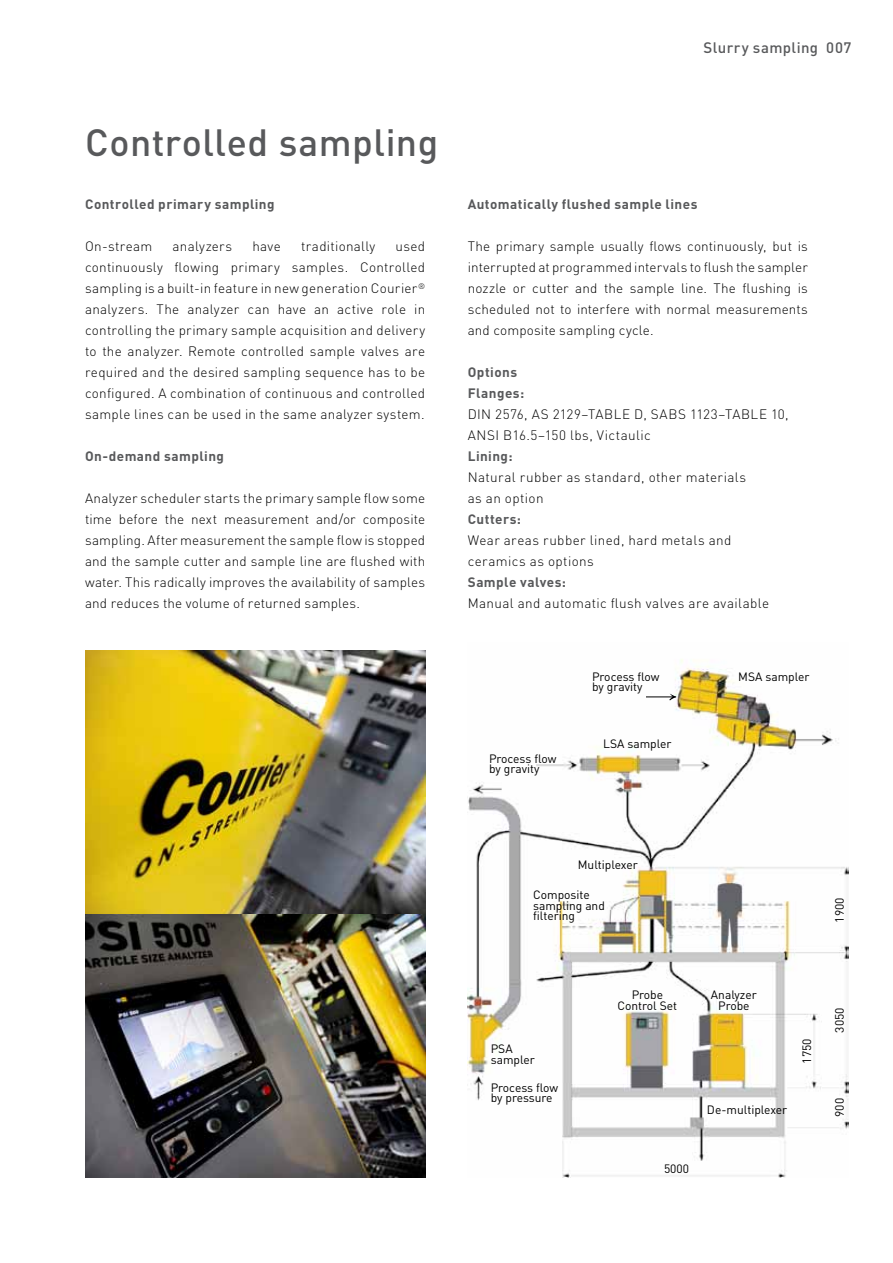
<style>
.page{position:relative;width:893px;height:1263px;background:#fff}
.page>*{position:absolute;margin:0;border:0;box-sizing:border-box;transform-origin:0 0}
.t1{font:500 37.5px "DIN Pro";letter-spacing:.015em;color:#58595b}
.t2{font:500 15px "DIN Pro";letter-spacing:.03em;color:#58595b}
.t3{font:300 13.5px/21px "DIN Pro";letter-spacing:.025em;color:#000;text-align:justify}
.t4{font:700 13.5px/21px "DIN Pro";letter-spacing:.035em;color:#58595b}
.t5{font:12px/10.5px "DIN Pro";color:#000}
</style>
<div class="page">
<img style="left:468px;top:659px;width:381px;height:519px">
<hr style="left:646px;top:697px;width:30px;height:1px;background:#000">
<svg style="left:670px;top:694px;width:6px;height:6px"></svg>
<img style="left:85px;top:651px;width:340px;height:263px">
<img style="left:85px;top:914px;width:340px;height:264px">
<h1 class="t1" style="left:85px;top:117px;width:355px">Controlled sampling</h1>
<p class="t4" style="left:85px;top:193px;width:191px">Controlled primary sampling</p>
<p class="t3" style="left:85px;top:235px;width:69px">On-stream</p>
<p class="t3" style="left:173px;top:235px;width:61px">analyzers</p>
<p class="t3" style="left:252px;top:235px;width:30px">have</p>
<p class="t3" style="left:301px;top:235px;width:76px">traditionally</p>
<p class="t3" style="left:85px;top:235px;width:342px;text-indent:311px">used continuously flowing primary samples. Controlled sampling is a built-in feature in new generation Courier<sup>® </sup>analyzers. The analyzer can have an active role in controlling the primary sample acquisition and delivery to the analyzer. Remote controlled sample valves are required and the desired sampling sequence has to be configured. A combination of continuous and controlled sample lines can be used in the same analyzer system.</p>
<p class="t4" style="left:85px;top:445px;width:141px">On-demand sampling</p>
<p class="t3" style="left:85px;top:487px;width:342px">Analyzer scheduler starts the primary sample flow some time before the next measurement and/or composite sampling. After measurement the sample flow is stopped and the sample cutter and sample line are flushed with water. This radically improves the availability of samples and reduces the volume of returned samples.</p>
<p class="t2" style="left:703px;top:37px;width:149px">Slurry sampling 007</p>
<p class="t4" style="left:468px;top:193px;width:231px">Automatically flushed sample lines</p>
<p class="t3" style="left:468px;top:235px;width:342px">The primary sample usually flows continuously, but is interrupted at programmed intervals to flush the sampler nozzle or cutter and the sample line. The flushing is scheduled not to interfere with normal measurements and composite sampling cycle.</p>
<p class="t4" style="left:468px;top:361px;width:58px">Options<br>Flanges:</p>
<p class="t3" style="left:468px;top:403px;width:323px">DIN 2576, AS 2129–TABLE D, SABS 1123–TABLE 10,<br>ANSI B16.5–150 lbs, Victaulic</p>
<p class="t4" style="left:468px;top:445px;width:46px">Lining:</p>
<p class="t3" style="left:468px;top:466px;width:280px">Natural rubber as standard, other materials as an option</p>
<p class="t4" style="left:468px;top:508px;width:55px">Cutters:</p>
<p class="t3" style="left:468px;top:529px;width:265px">Wear areas rubber lined, hard metals and ceramics as options</p>
<p class="t4" style="left:468px;top:571px;width:100px">Sample valves:</p>
<p class="t3" style="left:468px;top:592px;width:303px">Manual and automatic flush valves are available</p>
<p class="t5" style="left:592px;top:671px;width:69px">Process flow by gravity</p>
<p class="t5" style="left:738px;top:671px;width:73px">MSA sampler</p>
<p class="t5" style="left:489px;top:753px;width:69px">Process flow by gravity</p>
<p class="t5" style="left:603px;top:738px;width:70px">LSA sampler</p>
<p class="t5" style="left:578px;top:859px;width:61px">Multiplexer</p>
<p class="t5" style="left:533px;top:889px;width:73px">Composite sampling and filtering</p>
<p class="t5" style="left:834px;top:923px;width:27px;rotate:-90deg">1900</p>
<p class="t5" style="left:491px;top:1043px;width:46px">PSA sampler</p>
<p class="t5" style="left:491px;top:1081px;width:69px">Process flow by pressure</p>
<p class="t5" style="left:618px;top:989px;width:61px;text-align:center">Probe<br>Control Set</p>
<p class="t5" style="left:711px;top:989px;width:47px;text-align:center">Analyzer<br>Probe</p>
<p class="t5" style="left:801px;top:1063px;width:27px;rotate:-90deg">1750</p>
<p class="t5" style="left:707px;top:1103px;width:82px">De-multiplexer</p>
<p class="t5" style="left:664px;top:1162px;width:27px">5000</p>
<p class="t5" style="left:834px;top:1032px;width:27px;rotate:-90deg">3050</p>
<p class="t5" style="left:834px;top:1117px;width:20px;rotate:-90deg">900</p>
</div>
